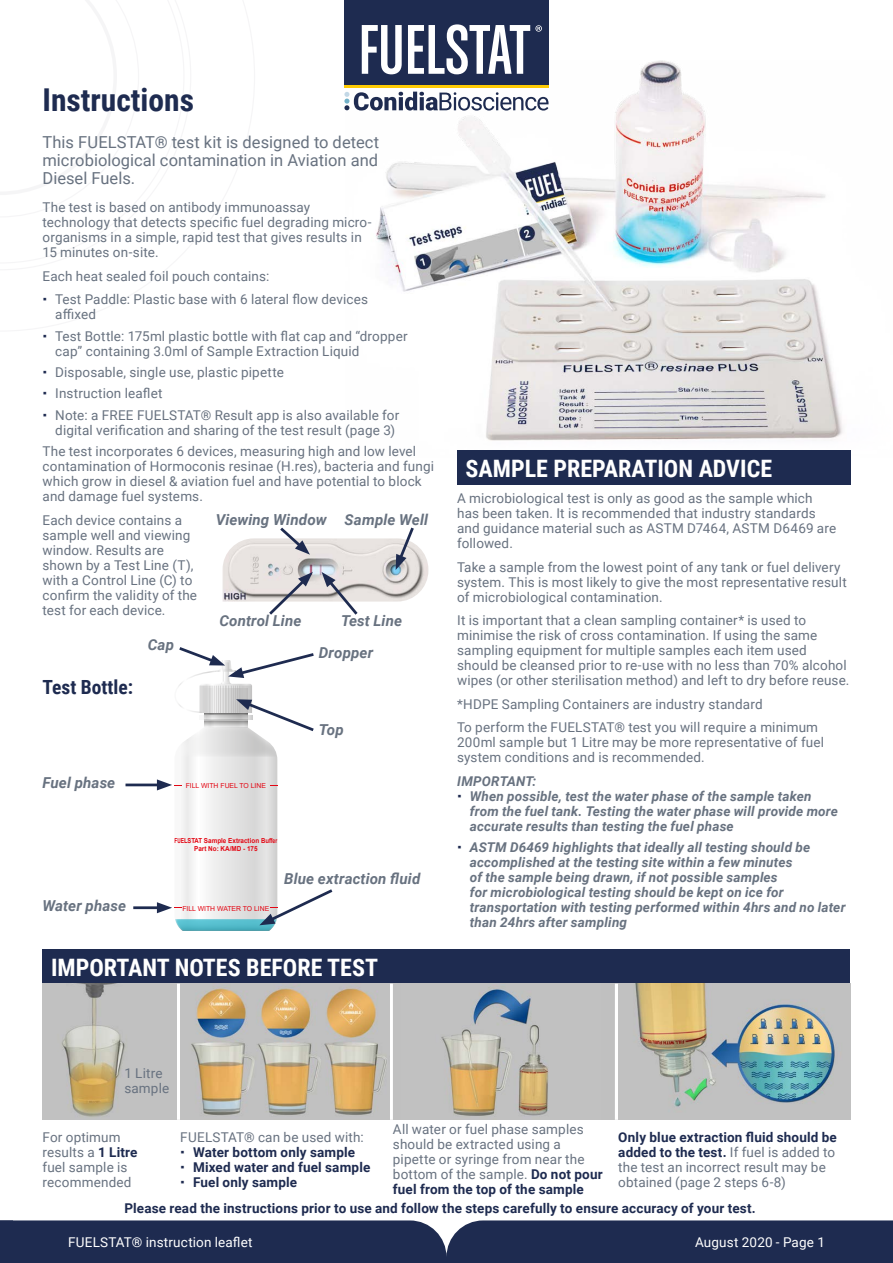
<style>
.page{position:relative;width:893px;height:1263px;background:#fff}
.page>*{position:absolute;margin:0;border:0;box-sizing:border-box;transform-origin:0 0}
.t1{font:700 31.5px "Roboto Condensed";color:#1e2b50}
.t2{font:700 24px "Roboto Condensed";color:#fff}
.t3{font:700 19.5px "Roboto Condensed";color:#1e2b50}
.t4{font:16.5px/18px "Roboto";color:#687280;text-align:justify}
.t5{font:italic 700 15px "Roboto";letter-spacing:.01em;color:#687280}
.t6{font:13.5px/15px "Roboto";letter-spacing:.01em;color:#687280}
.t7{font:italic 700 13.5px/15px "Roboto";letter-spacing:.015em;color:#687280}
.t8{font:700 13.5px/15px "Roboto";letter-spacing:.01em;color:#1e2b50}
.t9{font:13.5px "Roboto";letter-spacing:.01em;color:#fff}
.t10{font:700 6.9px/8.2px "Arial";color:#e30613;text-align:center;scale:.68 1}
.t11{font:6.9px "Arial";color:#e30613}
.s1{font-size:15.3px}
.s2{font-weight:700;color:#1e2b50}
</style>
<div class="page">
<img style="left:376px;top:60px;width:475px;height:397px">
<img style="left:223px;top:538px;width:205px;height:64px">
<svg style="left:277px;top:527px;width:33px;height:28px"></svg>
<svg style="left:396px;top:527px;width:20px;height:43px"></svg>
<svg style="left:266px;top:572px;width:47px;height:43px"></svg>
<svg style="left:322px;top:572px;width:38px;height:43px"></svg>
<hr style="left:133px;top:906px;width:29px;height:3px;background:#1e2b50">
<hr style="left:126px;top:783px;width:36px;height:3px;background:#1e2b50">
<svg style="left:157px;top:647px;width:176px;height:284px"></svg>
<div style="left:457px;top:451px;width:393px;height:34px;background:#1e2b50"></div>
<div style="left:43px;top:950px;width:807px;height:34px;background:#1e2b50"></div>
<div style="left:391px;top:984px;width:226px;height:136px;background:#c0c0c0"></div>
<svg style="left:389px;top:984px;width:4px;height:136px"></svg>
<hr style="left:615px;top:984px;width:3px;height:136px;background:#fff">
<img style="left:43px;top:984px;width:134px;height:136px">
<img style="left:180px;top:984px;width:209px;height:136px">
<img style="left:441px;top:989px;width:108px;height:127px">
<img style="left:618px;top:984px;width:232px;height:136px">
<div style="left:0;top:1220px;width:893px;height:43px;background:#1e2b50"></div>
<div style="left:344px;top:0;width:205px;height:51px;background:#1e2b50"></div>
<div style="left:344px;top:9px;width:205px;height:77px;background:#1e2b50"></div>
<hr style="left:344px;top:86px;width:205px;height:2px;background:#fecb04">
<svg style="left:362px;top:25px;width:40px;height:49px"></svg>
<svg style="left:408px;top:24px;width:134px;height:50px"></svg>
<svg style="left:344px;top:92px;width:205px;height:19px"></svg>
<h1 class="t1" style="left:43px;top:78px;width:153px">Instructions</h1>
<p class="t4" style="left:43px;top:133px;width:338px">This FUELSTAT® test kit is designed to detect microbiological contamination in Aviation and Diesel Fuels.</p>
<p class="t6" style="left:43px;top:199px;width:331px">The test is based on antibody immunoassay technology that detects specific fuel degrading micro&shy;organisms in a simple, rapid test that gives results in 15 minutes on-site.</p>
<p class="t6" style="left:55px;top:264px;width:314px;line-height:23.5px;text-indent:-13px">Each heat sealed foil pouch contains:<br>Test Paddle: Plastic base with 6 lateral flow devices</p>
<p class="t6" style="left:55px;top:303px;width:354px;line-height:21.5px">affixed<br>Test Bottle: 175ml plastic bottle with flat cap and “dropper</p>
<p class="t6" style="left:55px;top:340px;width:346px;line-height:21.5px">cap” containing 3.0ml of Sample Extraction Liquid Disposable, single use, plastic pipette<br>Instruction leaflet<br>Note: a FREE FUELSTAT® Result app is also available for</p>
<p class="t6" style="left:43px;top:419px;width:375px;line-height:21.5px;text-indent:13px">digital verification and sharing of the test result (page 3)<br>The test incorporates 6 devices, measuring high and low level</p>
<p class="t6" style="left:43px;top:458px;width:393px">contamination of Hormoconis resinae (H.res), bacteria and fungi which grow in diesel &amp; aviation fuel and have potential to block and damage fuel systems.</p>
<p class="t6" style="left:43px;top:512px;width:156px">Each device contains a sample well and viewing window. Results are shown by a Test Line (T), with a Control Line (C) to confirm the validity of the test for each device.</p>
<p class="t5" style="left:345px;top:509px;width:85px">Sample Well</p>
<p class="t5" style="left:216px;top:509px;width:112px">Viewing <span class="s1">Window</span></p>
<p class="t5" style="left:219px;top:610px;width:84px">Control Line</p>
<p class="t5" style="left:341px;top:610px;width:63px">Test Line</p>
<h3 class="t3" style="left:43px;top:673px;width:92px">Test Bottle:</h3>
<p class="t5" style="left:148px;top:634px;width:28px">Cap</p>
<p class="t5" style="left:43px;top:772px;width:74px">Fuel phase</p>
<p class="t11" style="left:186px;top:781px;width:82px">FILL WITH FUEL TO LINE</p>
<p class="t5" style="left:319px;top:642px;width:56px">Dropper</p>
<p class="t5" style="left:319px;top:719px;width:26px">Top</p>
<p class="t5" style="left:43px;top:895px;width:85px">Water phase</p>
<p class="t10" style="left:175px;top:836px;width:152px">FUELSTAT Sample Extraction Buffer<br>Part No: KA/MD - 175</p>
<p class="t11" style="left:182px;top:903px;width:89px">FILL WITH WATER TO LINE</p>
<p class="t5" style="left:284px;top:868px;width:138px">Blue extraction fluid</p>
<h2 class="t2" style="left:51px;top:950px;width:329px">IMPORTANT NOTES BEFORE TEST</h2>
<h2 class="t2" style="left:466px;top:451px;width:308px">SAMPLE PREPARATION ADVICE</h2>
<p class="t6" style="left:457px;top:491px;width:381px">A microbiological test is only as good as the sample which has been taken. It is recommended that industry standards and guidance material such as ASTM D7464, ASTM D6469 are followed.</p>
<p class="t6" style="left:457px;top:559px;width:391px">Take a sample from the lowest point of any tank or fuel delivery system. This is most likely to give the most representative result of microbiological contamination.</p>
<p class="t6" style="left:457px;top:613px;width:394px">It is important that a clean sampling container* is used to minimise the risk of cross contamination. If using the same sampling equipment for multiple samples each item used should be cleansed prior to re-use with no less than 70% alcohol wipes (or other sterilisation method) and left to dry before reuse.</p>
<p class="t6" style="left:457px;top:692px;width:362px;line-height:23.5px">*HDPE Sampling Containers are industry standard<br>To perform the FUELSTAT® test you will require a minimum</p>
<p class="t6" style="left:457px;top:735px;width:368px">200ml sample but 1 Litre may be more representative of fuel system conditions and is recommended.</p>
<p class="t7" style="left:470px;top:773px;width:370px;text-indent:-13px">IMPORTANT:<br>When possible, test the water phase of the sample taken from the fuel tank. Testing the water phase will provide more accurate results than testing the fuel phase</p>
<p class="t7" style="left:470px;top:839px;width:377px">ASTM D6469 highlights that ideally all testing should be accomplished at the testing site within a few minutes<br>of the sample being drawn, if not possible samples<br>for microbiological testing should be kept on ice for transportation with testing performed within 4hrs and no later than 24hrs after sampling</p>
<p class="t6" style="left:124px;top:1065px;width:46px">1 Litre sample</p>
<p class="t6" style="left:393px;top:1121px;width:211px">All water or fuel phase samples should be extracted using a pipette or syringe from near the bottom of the sample. <span class="s2">Do not pour fuel from the top of the sample</span></p>
<p class="t6" style="left:618px;top:1129px;width:220px"><span class="s2">Only blue extraction fluid should be added to the test.</span> If fuel is added to the test an incorrect result may be obtained (page 2 steps 6-8)</p>
<p class="t8" style="left:124px;top:1200px;width:633px">Please read the instructions prior to use and follow the steps carefully to ensure accuracy of your test.</p>
<p class="t6" style="left:43px;top:1129px;width:97px">For optimum results a <span class="s2">1 Litre </span>fuel sample is recommended</p>
<p class="t6" style="left:180px;top:1129px;width:185px">FUELSTAT® can be used with:</p>
<p class="t8" style="left:193px;top:1144px;width:179px">Water bottom only sample<br>Mixed water and fuel sample<br>Fuel only sample</p>
<p class="t9" style="left:68px;top:1232px;width:186px">FUELSTAT® instruction leaflet</p>
<p class="t9" style="left:695px;top:1232px;width:131px">August 2020 - Page 1</p>
</div>
